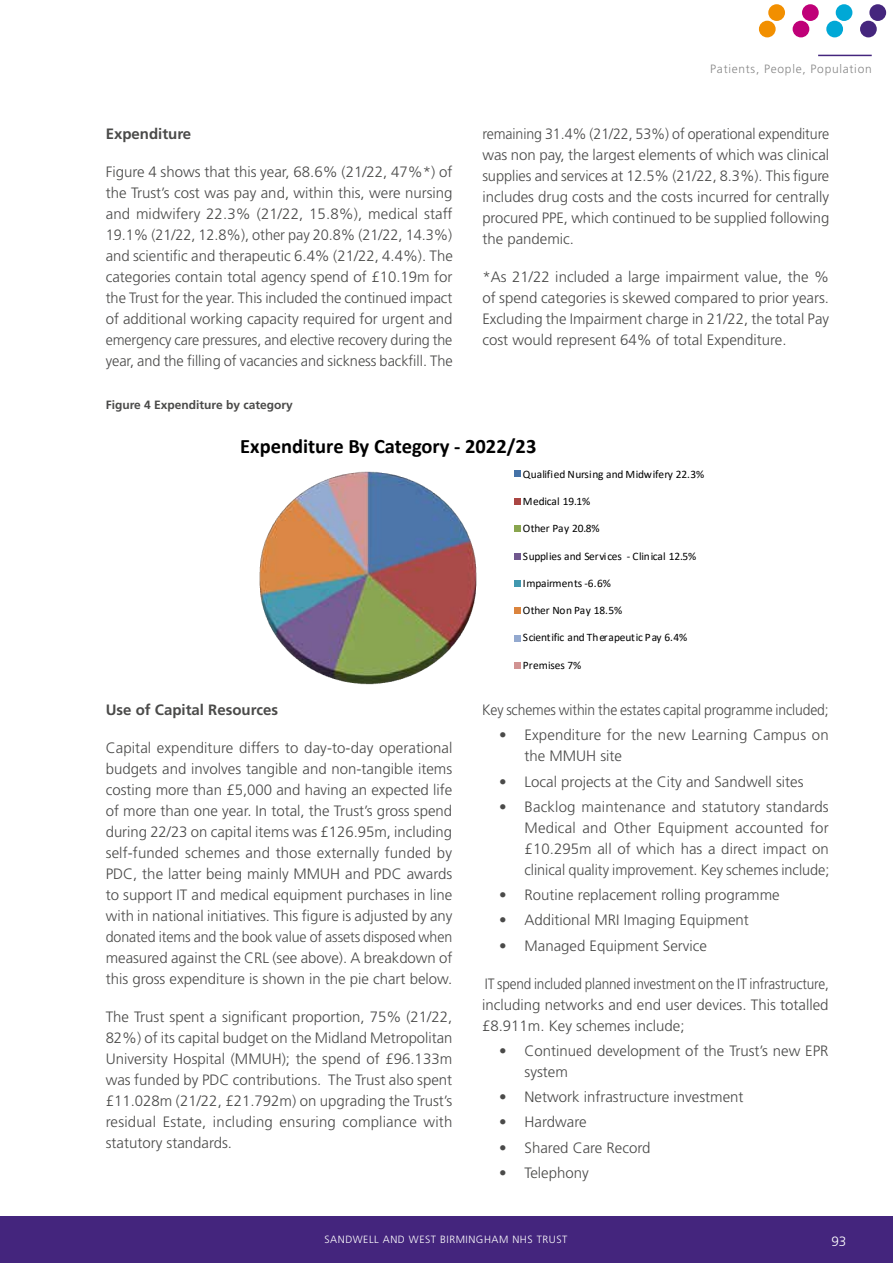
<style>
.page{position:relative;width:893px;height:1263px;background:#fff}
.page>*{position:absolute;margin:0;border:0;box-sizing:border-box;transform-origin:0 0}
.t1{font:700 20.55px "Calibri";color:#000}
.t2{font:300 15px/21px "Frutiger LT Std";color:#4a4a49;text-align:justify}
.t3{font:300 15px/21px "Frutiger LT Std";color:#4a4a49;text-align:justify;scale:.95 1}
.t4{font:300 15px/21px "Frutiger LT Std";color:#4a4a49;text-align:justify;scale:.91 1}
.t5{font:300 15px "Frutiger LT Std";color:#4a4a49;scale:.93 1}
.t6{font:700 15px "Frutiger LT Std";color:#4a4a49}
.t7{font:300 13.5px "Frutiger LT Std";color:#fff}
.t8{font:700 12px "Frutiger LT Std";color:#4a4a49}
.t9{font:300 12px "Frutiger LT Std";letter-spacing:.06em;color:#878787}
.t10{font:11.4px "Calibri";letter-spacing:-.005em;color:#000}
.t11{font:300 10.5px "Frutiger LT Std";letter-spacing:.05em;color:#fff}
</style>
<div class="page">
<hr style="left:818px;top:55px;width:54px;height:1px;background:#44257d">
<div style="left:0;top:1216px;width:893px;height:47px;background:#44257d"></div>
<div style="left:869px;top:4px;width:17px;height:17px;background:#45267d;border-radius:50%"></div>
<div style="left:860px;top:21px;width:17px;height:16px;background:#45267d;border-radius:50%"></div>
<div style="left:836px;top:4px;width:16px;height:17px;background:#00a8d6;border-radius:50%"></div>
<div style="left:826px;top:21px;width:17px;height:16px;background:#00a8d6;border-radius:50%"></div>
<div style="left:802px;top:4px;width:17px;height:17px;background:#bf0078;border-radius:50%"></div>
<div style="left:793px;top:21px;width:16px;height:16px;background:#bf0078;border-radius:50%"></div>
<div style="left:768px;top:4px;width:17px;height:17px;background:#f28f00;border-radius:50%"></div>
<div style="left:759px;top:21px;width:17px;height:16px;background:#f28f00;border-radius:50%"></div>
<svg style="left:259px;top:470px;width:262px;height:215px"></svg>
<p class="t6" style="left:106px;top:125px;width:87px">Expenditure</p>
<p class="t2" style="left:106px;top:161px;width:349px">Figure 4 shows that this year, 68.6% (21/22, 47%*) of the Trust’s cost was pay and, within this, were nursing and midwifery 22.3% (21/22, 15.8%), medical staff 19.1% (21/22, 12.8%), other pay 20.8% (21/22, 14.3%) and scientific and therapeutic 6.4% (21/22, 4.4%). The categories contain total agency spend of £10.19m for the Trust for the year. This included the continued impact of additional working capacity required for urgent and emergency care pressures, and elective recovery during the year, and the filling of vacancies and sickness backfill. The</p>
<p class="t8" style="left:106px;top:397px;width:188px">Figure 4 Expenditure by category</p>
<p class="t9" style="left:710px;top:62px;width:163px">Patients, People, Population</p>
<p class="t3" style="left:482px;top:123px;width:367px">remaining 31.4% (21/22, 53%) of operational expenditure was non pay, the largest elements of which was clinical supplies and services at 12.5% (21/22, 8.3%). This figure includes drug costs and the costs incurred for centrally procured PPE, which continued to be supplied following the pandemic.</p>
<p class="t2" style="left:482px;top:266px;width:348px">*As 21/22 included a large impairment value, the % of spend categories is skewed compared to prior years.<br>Excluding the Impairment charge in 21/22, the total Pay cost would represent 64% of total Expenditure.</p>
<h1 class="t1" style="left:240px;top:431px;width:298px">Expenditure By Category - 2022/23</h1>
<p class="t10" style="left:523px;top:466px;width:183px">Qualified Nursing and Midwifery 22.3%</p>
<p class="t10" style="left:523px;top:493px;width:69px">Medical 19.1%</p>
<p class="t10" style="left:523px;top:521px;width:78px">Other Pay 20.8%</p>
<p class="t10" style="left:523px;top:548px;width:175px">Supplies and Services - Clinical 12.5%</p>
<p class="t10" style="left:523px;top:575px;width:89px">Impairments -6.6%</p>
<p class="t10" style="left:523px;top:603px;width:101px">Other Non Pay 18.5%</p>
<p class="t10" style="left:523px;top:629px;width:166px">Scientific and Therapeutic Pay 6.4%</p>
<p class="t10" style="left:523px;top:657px;width:60px">Premises 7%</p>
<p class="t6" style="left:106px;top:701px;width:174px">Use of Capital Resources</p>
<p class="t2" style="left:106px;top:738px;width:348px">Capital expenditure differs to day-to-day operational budgets and involves tangible and non-tangible items costing more than £5,000 and having an expected life of more than one year. In total, the Trust’s gross spend during 22/23 on capital items was £126.95m, including self-funded schemes and those externally funded by PDC, the latter being mainly MMUH and PDC awards to support IT and medical equipment purchases in line with in national initiatives. This figure is adjusted by any donated items and the book value of assets disposed when measured against the CRL (see above). A breakdown of this gross expenditure is shown in the pie chart below.</p>
<p class="t2" style="left:106px;top:1007px;width:348px">The Trust spent a significant proportion, 75% (21/22, 82%) of its capital budget on the Midland Metropolitan University Hospital (MMUH); the spend of £96.133m was funded by PDC contributions. The Trust also spent £11.028m (21/22, £21.792m) on upgrading the Trust’s residual Estate, including ensuring compliance with statutory standards.</p>
<p class="t5" style="left:482px;top:701px;width:374px">Key schemes within the estates capital programme included;</p>
<p class="t2" style="left:525px;top:725px;width:306px;text-indent:-26px">• Expenditure for the new Learning Campus on the MMUH site</p>
<p class="t2" style="left:499px;top:771px;width:306px">• Local projects at the City and Sandwell sites</p>
<p class="t2" style="left:525px;top:796px;width:306px;text-indent:-25px">• Backlog maintenance and statutory standards Medical and Other Equipment accounted for £10.295m all of which has a direct impact on clinical quality improvement. Key schemes include;</p>
<p class="t2" style="left:499px;top:885px;width:282px">• Routine replacement rolling programme</p>
<p class="t2" style="left:499px;top:910px;width:251px">• Additional MRI Imaging Equipment</p>
<p class="t2" style="left:499px;top:935px;width:210px">• Managed Equipment Service</p>
<p class="t4" style="left:482px;top:973px;width:383px">IT spend included planned investment on the IT infrastructure, including networks and end user devices. This totalled £8.911m. Key schemes include;</p>
<p class="t2" style="left:525px;top:1040px;width:306px;text-indent:-26px">• Continued development of the Trust’s new EPR system</p>
<p class="t2" style="left:499px;top:1087px;width:246px">• Network infrastructure investment</p>
<p class="t2" style="left:499px;top:1112px;width:89px">• Hardware</p>
<p class="t2" style="left:499px;top:1137px;width:153px">• Shared Care Record</p>
<p class="t2" style="left:499px;top:1162px;width:91px">• Telephony</p>
<p class="t11" style="left:324px;top:1233px;width:244px">SANDWELL AND WEST BIRMINGHAM NHS TRUST</p>
<p class="t7" style="left:831px;top:1233px;width:17px">93</p>
</div>
